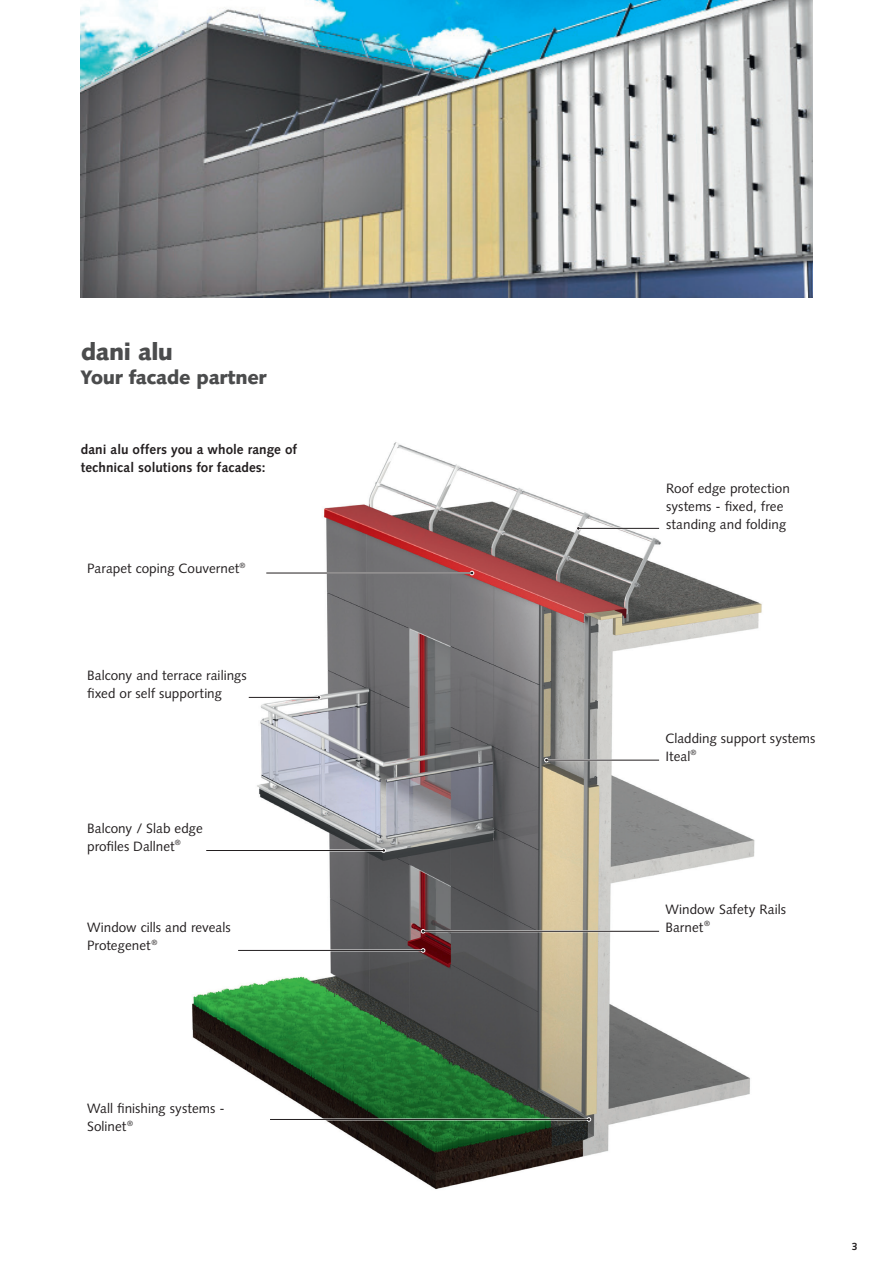
<style>
.page{position:relative;width:893px;height:1263px;background:#fff}
.page>*{position:absolute;margin:0;border:0;box-sizing:border-box;transform-origin:0 0}
.t1{font:900 24px "Syntax LT Std";letter-spacing:-.02em;color:#4b4c4d}
.t2{font:900 19.5px "Syntax LT Std";letter-spacing:-.02em;color:#4b4c4d}
.t3{font:13.5px/18px "Syntax LT Std";color:#231f20}
.t4{font:700 13.5px/18px "Syntax LT Std";letter-spacing:.005em;color:#231f20}
.t5{font:700 10.5px "Syntax LT Std";color:#231f20}
.s1{color:#fff}
</style>
<div class="page">
<img style="left:192px;top:442px;width:570px;height:748px">
<img style="left:81px;top:0;width:731px;height:297px">
<hr style="left:423px;top:930px;width:236px;height:2px;background:#fff">
<svg style="left:421px;top:929px;width:4px;height:4px"></svg>
<hr style="left:423px;top:931px;width:236px;height:1px;background:#231f20">
<hr style="left:665px;top:913px;width:121px;height:1px;background:#fff">
<hr style="left:665px;top:931px;width:38px;height:1px;background:#fff">
<hr style="left:546px;top:759px;width:113px;height:2px;background:#fff">
<svg style="left:544px;top:758px;width:5px;height:4px"></svg>
<hr style="left:546px;top:760px;width:113px;height:1px;background:#231f20">
<hr style="left:665px;top:742px;width:154px;height:1px;background:#fff">
<svg style="left:665px;top:760px;width:26px;height:1px"></svg>
<hr style="left:578px;top:527px;width:85px;height:2px;background:#fff">
<svg style="left:576px;top:526px;width:4px;height:4px"></svg>
<hr style="left:578px;top:528px;width:81px;height:1px;background:#231f20">
<hr style="left:666px;top:492px;width:128px;height:1px;background:#fff">
<hr style="left:666px;top:510px;width:121px;height:1px;background:#fff">
<hr style="left:666px;top:528px;width:124px;height:1px;background:#fff">
<hr style="left:263px;top:1118px;width:326px;height:2px;background:#fff">
<svg style="left:587px;top:1117px;width:4px;height:4px"></svg>
<hr style="left:270px;top:1119px;width:319px;height:1px;background:#231f20">
<hr style="left:87px;top:1113px;width:142px;height:1px;background:#fff">
<hr style="left:261px;top:949px;width:162px;height:2px;background:#fff">
<svg style="left:421px;top:948px;width:4px;height:4px"></svg>
<hr style="left:238px;top:950px;width:185px;height:1px;background:#231f20">
<hr style="left:87px;top:932px;width:148px;height:1px;background:#fff">
<hr style="left:282px;top:849px;width:102px;height:2px;background:#fff">
<svg style="left:382px;top:848px;width:4px;height:5px"></svg>
<hr style="left:206px;top:850px;width:178px;height:1px;background:#231f20">
<hr style="left:87px;top:832px;width:116px;height:1px;background:#fff">
<hr style="left:153px;top:696px;width:166px;height:2px;background:#fff">
<svg style="left:317px;top:695px;width:4px;height:4px"></svg>
<hr style="left:249px;top:697px;width:70px;height:1px;background:#231f20">
<hr style="left:262px;top:572px;width:210px;height:2px;background:#fff">
<svg style="left:470px;top:571px;width:4px;height:4px"></svg>
<hr style="left:266px;top:573px;width:206px;height:1px;background:#231f20">
<hr style="left:87px;top:572px;width:153px;height:1px;background:#fff">
<h1 class="t1" style="left:81px;top:338px;width:94px">dani alu</h1>
<h2 class="t2" style="left:81px;top:366px;width:187px">Your facade partner</h2>
<p class="t4" style="left:81px;top:440px;width:218px">dani alu offers you a whole range of technical solutions for facades:</p>
<p class="t3" style="left:87px;top:559px;width:164px">Parapet coping Couvernet<sup>®</sup><span class="s1">.</span></p>
<p class="t3" style="left:87px;top:666px;width:161px">Balcony and terrace railings fixed or self supporting</p>
<p class="t3" style="left:87px;top:819px;width:117px">Balcony / Slab edge profiles Dallnet<sup>®</sup></p>
<p class="t3" style="left:87px;top:919px;width:145px">Window cills and reveals<br>Protegenet<sup>®</sup></p>
<p class="t3" style="left:87px;top:1100px;width:139px">Wall finishing systems -<br>Solinet<sup>®</sup></p>
<p class="t3" style="left:666px;top:479px;width:125px">Roof edge protection systems - fixed, free standing and folding</p>
<p class="t3" style="left:665px;top:729px;width:151px">Cladding support systems<br>Iteal<sup>®</sup></p>
<p class="t3" style="left:665px;top:900px;width:122px">Window Safety Rails<br>Barnet<sup>®</sup></p>
<p class="t5" style="left:852px;top:1240px;width:7px">3</p>
</div>
